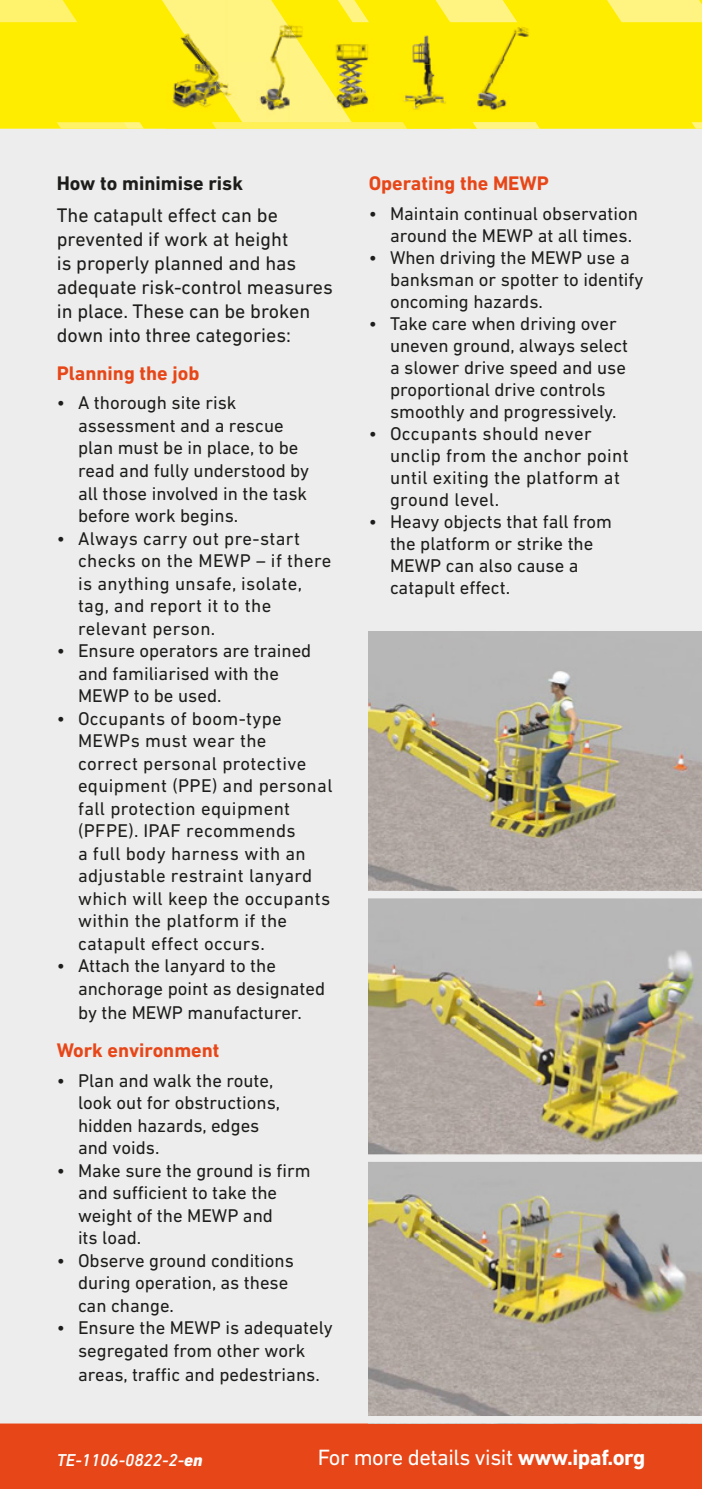
<style>
.page{position:relative;width:702px;height:1489px;background:#fff}
.page>*{position:absolute;margin:0;border:0;box-sizing:border-box;transform-origin:0 0}
.t1{font:22.5px "DIN Next LT Pro";letter-spacing:-.02em;color:#fff}
.t2{font:20px/24px "DIN Next LT Pro";color:#1d1d1b}
.t3{font:700 20px "DIN Next LT Pro";color:#e74718}
.t4{font:700 20px "DIN Next LT Pro";color:#1d1d1b}
.t5{font:18.75px/22.5px "DIN Next LT Pro";color:#1d1d1b}
.t6{font:18.75px/22.5px "DIN Next LT Pro";letter-spacing:.02em;color:#1d1d1b}
.t7{font:italic 500 17.5px "DIN Next LT Pro";color:#fff}
.s1{font-weight:800}
.s2{font-weight:700}
</style>
<div class="page">
<div style="left:0;top:57px;width:702px;height:1366px;background:#ededed"></div>
<div style="left:0;top:0;width:702px;height:129px;background:#ffed00"></div>
<svg style="left:451px;top:0;width:19px;height:22px"></svg>
<svg style="left:0;top:0;width:144px;height:129px"></svg>
<svg style="left:536px;top:123px;width:4px;height:6px"></svg>
<svg style="left:607px;top:0;width:95px;height:129px"></svg>
<div style="left:0;top:1423px;width:702px;height:65px;background:#e74718"></div>
<img style="left:369px;top:631px;width:333px;height:259px">
<img style="left:369px;top:898px;width:333px;height:517px">
<div style="left:359px;top:1154px;width:343px;height:7px;background:#ededed"></div>
<img style="left:290px;top:25px;width:13px;height:3px">
<img style="left:335px;top:22px;width:116px;height:42px">
<img style="left:166px;top:64px;width:46px;height:65px">
<img style="left:351px;top:64px;width:18px;height:58px">
<img style="left:404px;top:64px;width:47px;height:65px">
<img style="left:212px;top:122px;width:195px;height:7px">
<img style="left:435px;top:0;width:16px;height:22px">
<img style="left:338px;top:0;width:31px;height:22px">
<img style="left:166px;top:0;width:124px;height:61px">
<img style="left:289px;top:28px;width:22px;height:33px">
<img style="left:202px;top:61px;width:26px;height:39px">
<img style="left:228px;top:61px;width:123px;height:61px">
<img style="left:470px;top:22px;width:59px;height:107px">
<img style="left:470px;top:0;width:47px;height:22px">
<img style="left:472px;top:122px;width:64px;height:7px">
<p class="t4" style="left:57px;top:172px;width:188px">How to minimise risk</p>
<p class="t2" style="left:57px;top:202px;width:278px">The catapult effect can be prevented if work at height<br>is properly planned and has adequate risk-control measures in place. These can be broken down into three categories:</p>
<p class="t3" style="left:57px;top:361px;width:144px">Planning the job</p>
<p class="t5" style="left:78px;top:391px;width:233px;text-indent:-21px">• A thorough site risk assessment and a rescue plan must be in place, to be read and fully understood by all those involved in the task before work begins.</p>
<p class="t6" style="left:78px;top:526px;width:255px;text-indent:-21px">• Always carry out pre-start checks on the MEWP – if there is anything unsafe, isolate, tag, and report it to the relevant person.</p>
<p class="t5" style="left:78px;top:639px;width:235px;text-indent:-21px">• Ensure operators are trained and familiarised with the<br>MEWP to be used.</p>
<p class="t6" style="left:78px;top:706px;width:256px;text-indent:-21px">• Occupants of boom-type<br>MEWPs must wear the<br>correct personal protective equipment (PPE) and personal fall protection equipment (PFPE). IPAF recommends<br>a full body harness with an adjustable restraint lanyard which will keep the occupants within the platform if the catapult effect occurs.</p>
<p class="t5" style="left:78px;top:954px;width:249px;line-height:23.2px;text-indent:-21px">• Attach the lanyard to the anchorage point as designated by the MEWP manufacturer.</p>
<p class="t3" style="left:57px;top:1038px;width:164px">Work environment</p>
<p class="t5" style="left:78px;top:1068px;width:204px;text-indent:-21px">• Plan and walk the route, look out for obstructions, hidden hazards, edges and voids.</p>
<p class="t5" style="left:78px;top:1158px;width:234px;text-indent:-21px">• Make sure the ground is firm and sufficient to take the weight of the MEWP and<br>its load.</p>
<p class="t5" style="left:78px;top:1248px;width:217px;text-indent:-21px">• Observe ground conditions during operation, as these can change.</p>
<p class="t5" style="left:57px;top:1315px;width:277px;line-height:23.2px;text-align:center">• Ensure the MEWP is adequately segregated from other work areas, traffic and pedestrians.</p>
<p class="t3" style="left:369px;top:172px;width:182px">Operating the MEWP</p>
<p class="t5" style="left:390px;top:202px;width:249px;text-indent:-21px">• Maintain continual observation around the MEWP at all times.</p>
<p class="t5" style="left:390px;top:246px;width:255px;text-indent:-21px">• When driving the MEWP use a banksman or spotter to identify oncoming hazards.</p>
<p class="t5" style="left:390px;top:312px;width:240px;text-indent:-21px">• Take care when driving over uneven ground, always select a slower drive speed and use proportional drive controls smoothly and progressively.</p>
<p class="t6" style="left:390px;top:422px;width:240px;text-indent:-21px">• Occupants should never unclip from the anchor point until exiting the platform at ground level.</p>
<p class="t5" style="left:390px;top:510px;width:224px;text-indent:-21px">• Heavy objects that fall from the platform or strike the<br>MEWP can also cause a catapult effect.</p>
<p class="t7" style="left:57px;top:1449px;width:147px">TE-1106-0822-2-<span class="s1">en</span></p>
<p class="t1" style="left:318px;top:1444px;width:329px">For more details visit <span class="s2">www.ipaf.org</span></p>
</div>
